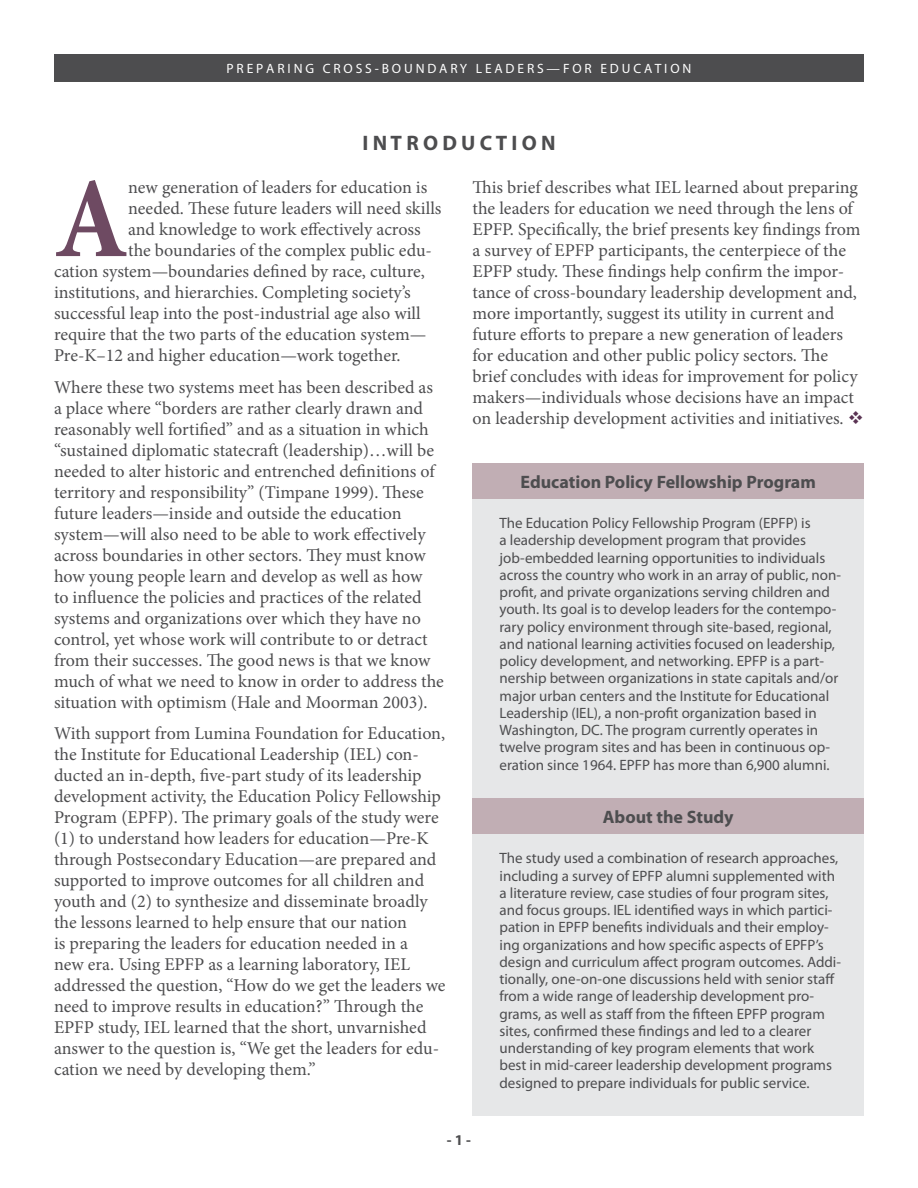
<style>
.page{position:relative;width:918px;height:1188px;background:#fff}
.page>*{position:absolute;margin:0;border:0;box-sizing:border-box;transform-origin:0 0}
.t1{font:700 condensed 116.1px "Minion Pro";color:#6e4a62}
.t2{font:700 21px "Myriad Pro";color:#4d4d4f}
.t3{font:18px/21px "Minion Pro";color:#4d4d4f}
.t4{font:700 18px "Myriad Pro";color:#4d4d4f}
.t5{font:15px/17.2px "Myriad Pro";color:#4d4d4f}
.t6{font:700 15px "Myriad Pro";color:#4d4d4f}
.t7{font:13.5px "Myriad Pro";color:#fff}
.s1{color:#5a3353}
</style>
<div class="page">
<hr style="left:54px;top:81px;width:810px;height:1px;background:#000">
<div style="left:54px;top:54px;width:810px;height:27px;background:#4d4d4f"></div>
<div style="left:472px;top:463px;width:392px;height:336px;background:#e6e7e8"></div>
<div style="left:472px;top:463px;width:392px;height:36px;background:#c1aeb4"></div>
<div style="left:472px;top:798px;width:392px;height:318px;background:#e6e7e8"></div>
<div style="left:472px;top:798px;width:392px;height:36px;background:#c1aeb4"></div>
<p class="t7" style="left:227px;top:60px;width:466px">P R E P A R I N G C R O S S - B O U N D A R Y L E A D E R S — F O R E D U C A T I O N</p>
<p class="t2" style="left:363px;top:129px;width:194px">I N T R O D U C T I O N</p>
<p class="t3" style="left:472px;top:177px;width:393px">This brief describes what IEL learned about preparing the leaders for education we need through the lens of EPFP. Specifically, the brief presents key findings from a survey of EPFP participants, the centerpiece of the EPFP study. These findings help confirm the impor&shy;tance of cross-boundary leadership development and, more importantly, suggest its utility in current and future efforts to prepare a new generation of leaders for education and other public policy sectors. The brief concludes with ideas for improvement for policy makers—individuals whose decisions have an impact on leadership development activities and initiatives. <span class="s1">❖</span></p>
<h1 class="t1" style="left:55px;top:139px;width:75px">A</h1>
<p class="t3" style="left:128px;top:177px;width:301px">new generation of leaders for education is</p>
<p class="t3" style="left:128px;top:198px;width:315px">needed. These future leaders will need skills</p>
<p class="t3" style="left:128px;top:219px;width:294px">and knowledge to work effectively across</p>
<p class="t3" style="left:128px;top:240px;width:305px">the boundaries of the complex public edu-</p>
<p class="t3" style="left:54px;top:261px;width:372px">cation system—boundaries defined by race, culture,</p>
<p class="t3" style="left:54px;top:282px;width:358px">institutions, and hierarchies. Completing society’s</p>
<p class="t3" style="left:54px;top:303px;width:368px">successful leap into the post-industrial age also will</p>
<p class="t3" style="left:54px;top:324px;width:374px">require that the two parts of the education system—</p>
<p class="t3" style="left:54px;top:345px;width:348px">Pre-K–12 and higher education—work together.</p>
<p class="t3" style="left:54px;top:376px;width:391px">Where these two systems meet has been described as a place where “borders are rather clearly drawn and reasonably well fortified” and as a situation in which “sustained diplomatic statecraft (leadership)…will be needed to alter historic and entrenched definitions of territory and responsibility” (Timpane 1999). These future leaders—inside and outside the education system—will also need to be able to work effectively across boundaries in other sectors. They must know how young people learn and develop as well as how<br>to influence the policies and practices of the related systems and organizations over which they have no control, yet whose work will contribute to or detract from their successes. The good news is that we know much of what we need to know in order to address the situation with optimism (Hale and Moorman 2003).</p>
<p class="t3" style="left:54px;top:723px;width:393px">With support from Lumina Foundation for Education, the Institute for Educational Leadership (IEL) con&shy;ducted an in-depth, five-part study of its leadership development activity, the Education Policy Fellowship Program (EPFP). The primary goals of the study were (1) to understand how leaders for education—Pre-K through Postsecondary Education—are prepared and supported to improve outcomes for all children and youth and (2) to synthesize and disseminate broadly the lessons learned to help ensure that our nation<br>is preparing the leaders for education needed in a<br>new era. Using EPFP as a learning laboratory, IEL addressed the question, “How do we get the leaders we need to improve results in education?” Through the EPFP study, IEL learned that the short, unvarnished answer to the question is, “We get the leaders for edu&shy;cation we need by developing them.”</p>
<p class="t4" style="left:521px;top:470px;width:297px">Education Policy Fellowship Program</p>
<p class="t5" style="left:500px;top:514px;width:343px">The Education Policy Fellowship Program (EPFP) is<br>a leadership development program that provides job-embedded learning opportunities to individuals across the country who work in an array of public, non&shy;profit, and private organizations serving children and youth. Its goal is to develop leaders for the contempo&shy;rary policy environment through site-based, regional, and national learning activities focused on leadership, policy development, and networking. EPFP is a part&shy;nership between organizations in state capitals and/or major urban centers and the Institute for Educational Leadership (IEL), a non-profit organization based in Washington, DC. The program currently operates in twelve program sites and has been in continuous op&shy;eration since 1964. EPFP has more than 6,900 alumni.</p>
<p class="t4" style="left:603px;top:805px;width:132px">About the Study</p>
<p class="t5" style="left:500px;top:849px;width:343px">The study used a combination of research approaches, including a survey of EPFP alumni supplemented with a literature review, case studies of four program sites, and focus groups. IEL identified ways in which partici&shy;pation in EPFP benefits individuals and their employ&shy;ing organizations and how specific aspects of EPFP’s design and curriculum affect program outcomes. Addi&shy;tionally, one-on-one discussions held with senior staff from a wide range of leadership development pro&shy;grams, as well as staff from the fifteen EPFP program sites, confirmed these findings and led to a clearer understanding of key program elements that work best in mid-career leadership development programs designed to prepare individuals for public service.</p>
<p class="t6" style="left:447px;top:1130px;width:26px">- 1 -</p>
</div>
